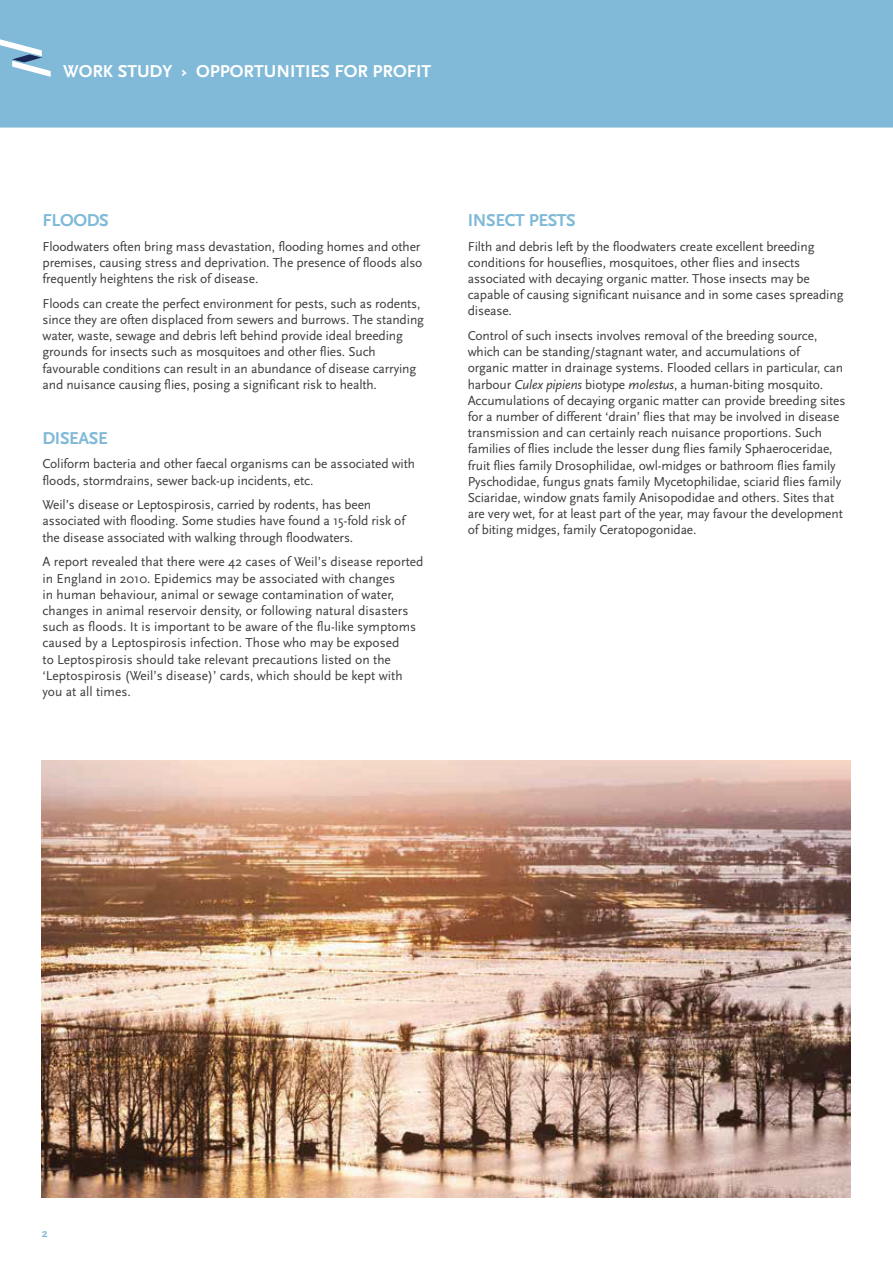
<style>
.page{position:relative;width:893px;height:1263px;background:#fff}
.page>*{position:absolute;margin:0;border:0;box-sizing:border-box;transform-origin:0 0}
.t1{font:700 18px "Scala Sans";color:#fff}
.t2{font:700 18px "Scala Sans";letter-spacing:-.02em;color:#80bad8}
.t3{font:13.5px/16.2px "Scala Sans";letter-spacing:-.01em;color:#3c3c3b}
.t4{font:700 12px "Scala Sans";color:#80bad8}
.s1{font-style:italic}
</style>
<div class="page">
<div style="left:0;top:0;width:893px;height:128px;background:#80bad8"></div>
<svg style="left:0;top:33px;width:53px;height:46px"></svg>
<img style="left:42px;top:760px;width:808px;height:438px">
<h1 class="t1" style="left:63px;top:62px;width:370px">WORK STUDY › OPPORTUNITIES FOR PROFIT</h1>
<h1 class="t2" style="left:43px;top:211px;width:68px">FLOODS</h1>
<p class="t3" style="left:43px;top:239px;width:381px">Floodwaters often bring mass devastation, flooding homes and other premises, causing stress and deprivation. The presence of floods also frequently heightens the risk of disease.</p>
<p class="t3" style="left:43px;top:296px;width:383px">Floods can create the perfect environment for pests, such as rodents, since they are often displaced from sewers and burrows. The standing water, waste, sewage and debris left behind provide ideal breeding grounds for insects such as mosquitoes and other flies. Such favourable conditions can result in an abundance of disease carrying and nuisance causing flies, posing a significant risk to health.</p>
<h1 class="t2" style="left:43px;top:428px;width:67px">DISEASE</h1>
<p class="t3" style="left:43px;top:456px;width:374px">Coliform bacteria and other faecal organisms can be associated with floods, stormdrains, sewer back-up incidents, etc.</p>
<p class="t3" style="left:43px;top:497px;width:364px">Weil’s disease or Leptospirosis, carried by rodents, has been associated with flooding. Some studies have found a 15-fold risk of the disease associated with walking through floodwaters.</p>
<p class="t3" style="left:43px;top:554px;width:382px">A report revealed that there were 42 cases of Weil’s disease reported in England in 2010. Epidemics may be associated with changes<br>in human behaviour, animal or sewage contamination of water, changes in animal reservoir density, or following natural disasters such as floods. It is important to be aware of the flu-like symptoms caused by a Leptospirosis infection. Those who may be exposed<br>to Leptospirosis should take relevant precautions listed on the ‘Leptospirosis (Weil’s disease)’ cards, which should be kept with you at all times.</p>
<h1 class="t2" style="left:468px;top:211px;width:110px">INSECT PESTS</h1>
<p class="t3" style="left:468px;top:238px;width:377px">Filth and debris left by the floodwaters create excellent breeding conditions for houseflies, mosquitoes, other flies and insects associated with decaying organic matter. Those insects may be capable of causing significant nuisance and in some cases spreading disease.</p>
<p class="t3" style="left:468px;top:328px;width:379px">Control of such insects involves removal of the breeding source, which can be standing/stagnant water, and accumulations of<br>organic matter in drainage systems. Flooded cellars in particular, can harbour <span class="s1">Culex pipiens</span> biotype <span class="s1">molestus</span>, a human-biting mosquito.<br>Accumulations of decaying organic matter can provide breeding sites for a number of different ‘drain’ flies that may be involved in disease transmission and can certainly reach nuisance proportions. Such families of flies include the lesser dung flies family Sphaeroceridae, fruit flies family Drosophilidae, owl-midges or bathroom flies family Pyschodidae, fungus gnats family Mycetophilidae, sciarid flies family Sciaridae, window gnats family Anisopodidae and others. Sites that are very wet, for at least part of the year, may favour the development of biting midges, family Ceratopogonidae.</p>
<p class="t4" style="left:42px;top:1227px;width:7px">2</p>
</div>
